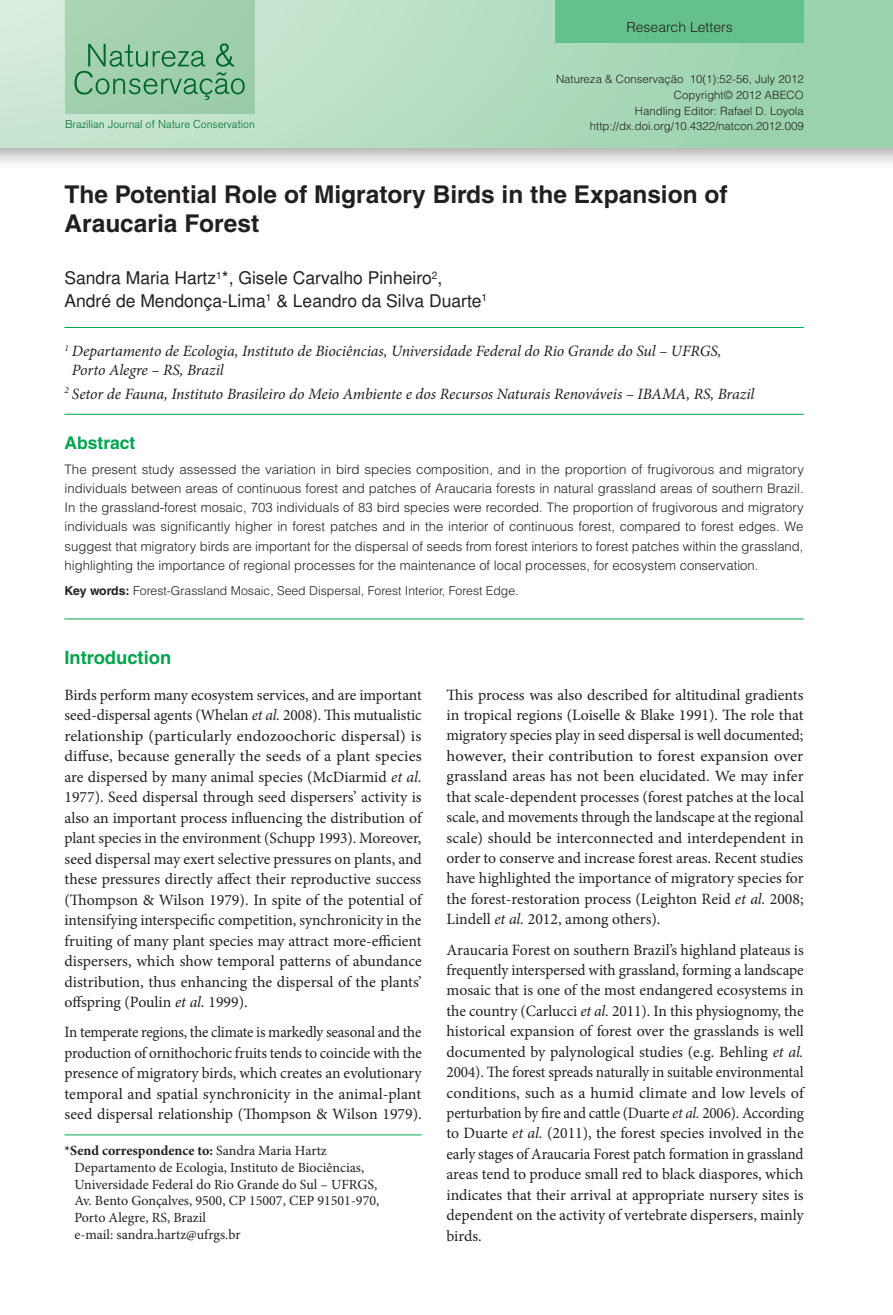
<style>
.page{position:relative;width:893px;height:1315px;background:#fff}
.page>*{position:absolute;margin:0;border:0;box-sizing:border-box;transform-origin:0 0}
.Título___1o_idioma{font:700 24.5px/29.4px "Helvetica";color:#231f20}
.Sub-título___1o_níve{font:700 18.38px "Helvetica";color:#00a54f}
.Autores{font:17.5px/22.8px "Helvetica";color:#231f20}
.Resumo___título{font:700 17.5px "Helvetica";color:#00a54f}
.Corpo{font:15.75px/20.5px "Minion Pro";color:#231f20;text-align:justify}
.Corpo-2{font:15.75px/20.5px "Minion Pro";color:#231f20;text-align:justify;scale:.95 1}
.Endereço{font:italic 15.75px/18.9px "Minion Pro";letter-spacing:-.005em;color:#231f20}
.autor_correspondênci{font:14px/16.8px "Minion Pro";color:#231f20}
.t1{font:300 14px "Helvetica";color:#231f20}
.Resumo{font:300 13.12px/19.2px "Helvetica";color:#231f20;text-align:justify}
.Palavras-chave{font:300 12.25px "Helvetica";color:#231f20}
.pag_inicial{font:300 11.38px/15.8px "Helvetica";color:#231f20;text-align:right}
.t2{font:300 11.2px "Akzidenz Grotesk BE";color:#007e3d}
.s1{font-weight:700}
.s2{font-style:italic}
</style>
<div class="page">
<div style="left:0;top:0;width:893px;height:147px;background:linear-gradient(to right,#d1e9d7,#95d0aa)"></div>
<div style="left:65px;top:0;width:189px;height:113px;background:#a3d0b0"></div>
<svg style="left:74px;top:43px;width:171px;height:57px"></svg>
<div style="left:556px;top:0;width:248px;height:42px;background:#65c18b"></div>
<hr style="left:64px;top:1134px;width:358px;height:1px;background:#00a54f">
<hr style="left:64px;top:327px;width:740px;height:1px;background:#00a54f">
<hr style="left:64px;top:414px;width:740px;height:1px;background:#00a54f">
<hr style="left:64px;top:618px;width:740px;height:1px;background:#00a54f">
<p class="t2" style="left:65px;top:118px;width:191px">Brazilian Journal of Nature Conservation</p>
<p class="t1" style="left:626px;top:19px;width:108px">Research Letters</p>
<p class="pag_inicial" style="left:556px;top:71px;width:249px">Natureza &amp; Conservação 10(1):52-56, July 2012<br>Copyright© 2012 ABECO<br>Handling Editor: Rafael D. Loyola http://dx.doi.org/10.4322/natcon.2012.009</p>
<p class="Título___1o_idioma" style="left:64px;top:179px;width:665px">The Potential Role of Migratory Birds in the Expansion of<br>Araucaria Forest</p>
<p class="Autores" style="left:64px;top:267px;width:424px">Sandra Maria Hartz<sup>1</sup>*, Gisele Carvalho Pinheiro<sup>2</sup>,<br>André de Mendonça-Lima<sup>1</sup> &amp; Leandro da Silva Duarte<sup>1</sup></p>
<p class="Endereço" style="left:72px;top:341px;width:651px;text-indent:-7px"><sup>1</sup> Departamento de Ecologia, Instituto de Biociências, Universidade Federal do Rio Grande do Sul – UFRGS,<br>Porto Alegre – RS, Brazil</p>
<p class="Endereço" style="left:64px;top:384px;width:692px"><sup>2</sup> Setor de Fauna, Instituto Brasileiro do Meio Ambiente e dos Recursos Naturais Renováveis – IBAMA, RS, Brazil</p>
<p class="Resumo___título" style="left:64px;top:432px;width:72px">Abstract</p>
<p class="Resumo" style="left:64px;top:459px;width:741px">The present study assessed the variation in bird species composition, and in the proportion of frugivorous and migratory individuals between areas of continuous forest and patches of Araucaria forests in natural grassland areas of southern Brazil.<br>In the grassland-forest mosaic, 703 individuals of 83 bird species were recorded. The proportion of frugivorous and migratory individuals was significantly higher in forest patches and in the interior of continuous forest, compared to forest edges. We suggest that migratory birds are important for the dispersal of seeds from forest interiors to forest patches within the grassland, highlighting the importance of regional processes for the maintenance of local processes, for ecosystem conservation.</p>
<p class="Palavras-chave" style="left:64px;top:582px;width:456px"><span class="s1">Key words:</span> Forest-Grassland Mosaic, Seed Dispersal, Forest Interior, Forest Edge.</p>
<p class="Sub-título___1o_níve" style="left:64px;top:646px;width:108px">Introduction</p>
<p class="Corpo" style="left:64px;top:684px;width:359px">Birds perform many ecosystem services, and are important seed-dispersal agents (Whelan <span class="s2">et al.</span> 2008). This mutualistic relationship (particularly endozoochoric dispersal) is diffuse, because generally the seeds of a plant species are dispersed by many animal species (McDiarmid <span class="s2">et al.<br></span>1977). Seed dispersal through seed dispersers’ activity is also an important process influencing the distribution of plant species in the environment (Schupp 1993). Moreover, seed dispersal may exert selective pressures on plants, and these pressures directly affect their reproductive success (Thompson &amp; Wilson 1979). In spite of the potential of intensifying interspecific competition, synchronicity in the fruiting of many plant species may attract more-efficient dispersers, which show temporal patterns of abundance distribution, thus enhancing the dispersal of the plants’ offspring (Poulin <span class="s2">et al.</span> 1999).</p>
<p class="Corpo-2" style="left:64px;top:1022px;width:378px">In temperate regions, the climate is markedly seasonal and the production of ornithochoric fruits tends to coincide with the presence of migratory birds, which creates an evolutionary temporal and spatial synchronicity in the animal-plant seed dispersal relationship (Thompson &amp; Wilson 1979).</p>
<p class="autor_correspondênci" style="left:74px;top:1142px;width:306px;text-indent:-10px"><span class="s1">*Send correspondence to:</span> Sandra Maria Hartz Departamento de Ecologia, Instituto de Biociências, Universidade Federal do Rio Grande do Sul – UFRGS, Av. Bento Gonçalves, 9500, CP 15007, CEP 91501-970, Porto Alegre, RS, Brazil<br>e-mail: sandra.hartz@ufrgs.br</p>
<p class="Corpo" style="left:446px;top:684px;width:359px">This process was also described for altitudinal gradients in tropical regions (Loiselle &amp; Blake 1991). The role that migratory species play in seed dispersal is well documented; however, their contribution to forest expansion over grassland areas has not been elucidated. We may infer that scale-dependent processes (forest patches at the local scale, and movements through the landscape at the regional scale) should be interconnected and interdependent in order to conserve and increase forest areas. Recent studies have highlighted the importance of migratory species for the forest-restoration process (Leighton Reid <span class="s2">et al.</span> 2008; Lindell <span class="s2">et al.</span> 2012, among others).</p>
<p class="Corpo" style="left:446px;top:939px;width:359px">Araucaria Forest on southern Brazil’s highland plateaus is frequently interspersed with grassland, forming a landscape mosaic that is one of the most endangered ecosystems in the country (Carlucci <span class="s2">et al.</span> 2011). In this physiognomy, the historical expansion of forest over the grasslands is well documented by palynological studies (e.g. Behling <span class="s2">et al.<br></span>2004). The forest spreads naturally in suitable environmental conditions, such as a humid climate and low levels of perturbation by fire and cattle (Duarte <span class="s2">et al.</span> 2006). According to Duarte <span class="s2">et al.</span> (2011), the forest species involved in the early stages of Araucaria Forest patch formation in grassland areas tend to produce small red to black diaspores, which indicates that their arrival at appropriate nursery sites is dependent on the activity of vertebrate dispersers, mainly birds.</p>
</div>
